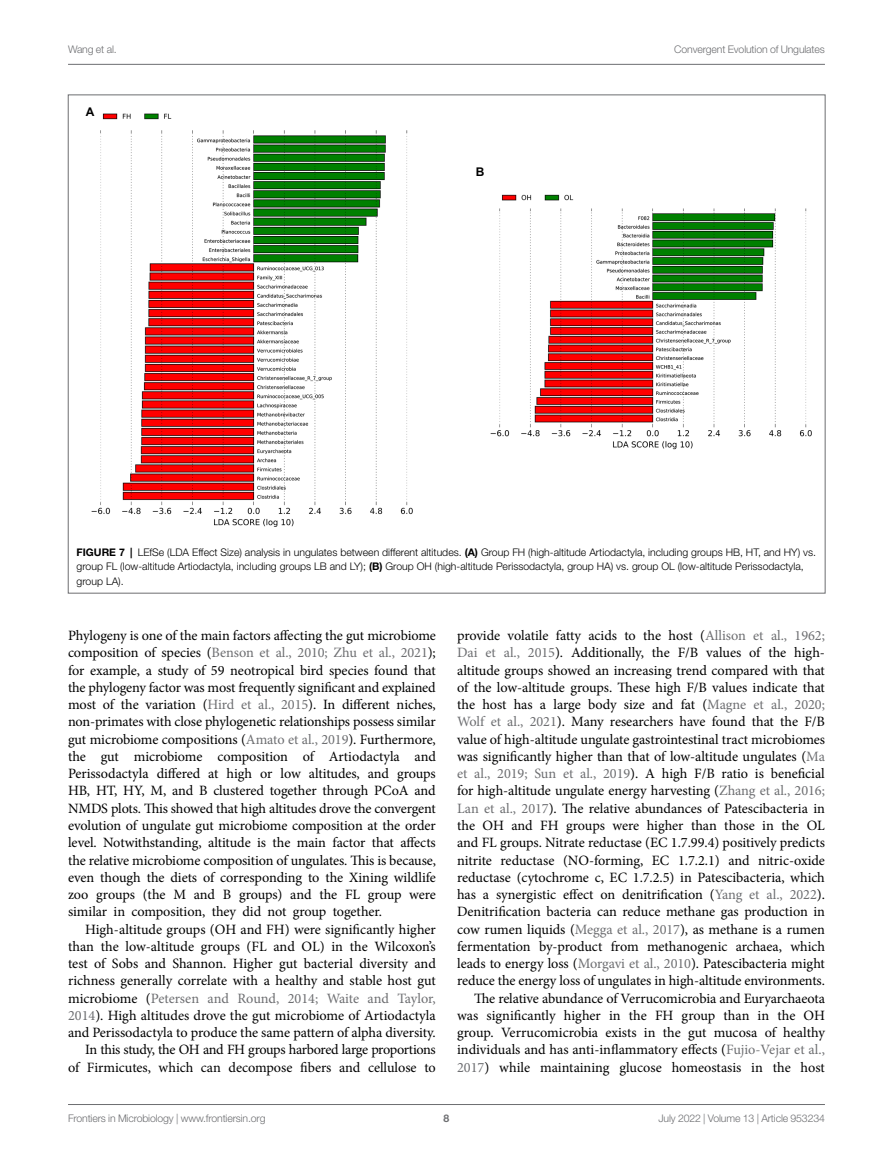
<style>
.page{position:relative;width:893px;height:1170px;background:#fff}
.page>*{position:absolute;margin:0;border:0;box-sizing:border-box;transform-origin:0 0}
.TEXT{font:14.25px/17.2px "Minion Pro";letter-spacing:-.01em;color:#000;text-align:justify}
.t1{font:700 12px "Arial";color:#000}
.FIG_LEG{font:300 10.5px/14.2px "Helvetica Neue LT Std";color:#000}
.t2{font:300 10.5px "Helvetica Neue LT Std";letter-spacing:-.015em;color:#6d6e71}
.t3{font:700 10.5px "Helvetica Neue LT Std";color:#6d6e71}
.s1{font-weight:700}
.s2{color:#6d6e71}
</style>
<div class="page">
<hr style="left:68px;top:64px;width:757px;height:1px;background:#6d6e71">
<hr style="left:68px;top:1104px;width:757px;height:1px;background:#6d6e71">
<img style="left:91px;top:113px;width:721px;height:414px">
<p class="t2" style="left:68px;top:42px;width:50px">Wang et al.</p>
<p class="t2" style="left:674px;top:42px;width:152px">Convergent Evolution of Ungulates</p>
<p class="t1" style="left:86px;top:104px;width:10px">A</p>
<p class="t1" style="left:476px;top:164px;width:10px">B</p>
<p class="FIG_LEG" style="left:77px;top:545px;width:741px"><span class="s1">FIGURE 7 |</span> LEfSe (LDA Effect Size) analysis in ungulates between different altitudes. <span class="s1">(A)</span> Group FH (high-altitude Artiodactyla, including groups HB, HT, and HY) vs. group FL (low-altitude Artiodactyla, including groups LB and LY); <span class="s1">(B)</span> Group OH (high-altitude Perissodactyla, group HA) vs. group OL (low-altitude Perissodactyla, group LA).</p>
<p class="TEXT" style="left:68px;top:627px;width:369px">Phylogeny is one of the main factors affecting the gut microbiome composition of species (<span class="s2">Benson et al., 2010; Zhu et al., 2021</span>); for example, a study of 59 neotropical bird species found that the phylogeny factor was most frequently significant and explained most of the variation (<span class="s2">Hird et al., 2015</span>). In different niches, non-primates with close phylogenetic relationships possess similar gut microbiome compositions (<span class="s2">Amato et al., 2019</span>). Furthermore, the gut microbiome composition of Artiodactyla and Perissodactyla differed at high or low altitudes, and groups HB, HT, HY, M, and B clustered together through PCoA and NMDS plots. This showed that high altitudes drove the convergent evolution of ungulate gut microbiome composition at the order level. Notwithstanding, altitude is the main factor that affects the relative microbiome composition of ungulates. This is because, even though the diets of corresponding to the Xining wildlife zoo groups (the M and B groups) and the FL group were similar in composition, they did not group together.</p>
<p class="TEXT" style="left:68px;top:920px;width:369px;text-indent:17px">High-altitude groups (OH and FH) were significantly higher than the low-altitude groups (FL and OL) in the Wilcoxon’s test of Sobs and Shannon. Higher gut bacterial diversity and richness generally correlate with a healthy and stable host gut microbiome (<span class="s2">Petersen and Round, 2014; Waite and Taylor, 2014</span>). High altitudes drove the gut microbiome of Artiodactyla and Perissodactyla to produce the same pattern of alpha diversity.</p>
<p class="TEXT" style="left:68px;top:1041px;width:369px;text-align:right">In this study, the OH and FH groups harbored large proportions<br>of Firmicutes, which can decompose fibers and cellulose to</p>
<p class="TEXT" style="left:457px;top:627px;width:369px">provide volatile fatty acids to the host (<span class="s2">Allison et al., 1962; Dai et al., 2015</span>). Additionally, the F/B values of the high&shy;altitude groups showed an increasing trend compared with that of the low-altitude groups. These high F/B values indicate that the host has a large body size and fat (<span class="s2">Magne et al., 2020; Wolf et al., 2021</span>). Many researchers have found that the F/B value of high-altitude ungulate gastrointestinal tract microbiomes was significantly higher than that of low-altitude ungulates (<span class="s2">Ma et al., 2019; Sun et al., 2019</span>). A high F/B ratio is beneficial for high-altitude ungulate energy harvesting (<span class="s2">Zhang et al., 2016; Lan et al., 2017</span>). The relative abundances of Patescibacteria in the OH and FH groups were higher than those in the OL and FL groups. Nitrate reductase (EC 1.7.99.4) positively predicts nitrite reductase (NO-forming, EC 1.7.2.1) and nitric-oxide reductase (cytochrome c, EC 1.7.2.5) in Patescibacteria, which has a synergistic effect on denitrification (<span class="s2">Yang et al., 2022</span>).<br>Denitrification bacteria can reduce methane gas production in cow rumen liquids (<span class="s2">Megga et al., 2017</span>), as methane is a rumen fermentation by-product from methanogenic archaea, which leads to energy loss (<span class="s2">Morgavi et al., 2010</span>). Patescibacteria might reduce the energy loss of ungulates in high-altitude environments.</p>
<p class="TEXT" style="left:457px;top:989px;width:369px;text-indent:17px">The relative abundance of Verrucomicrobia and Euryarchaeota was significantly higher in the FH group than in the OH group. Verrucomicrobia exists in the gut mucosa of healthy individuals and has anti-inflammatory effects (<span class="s2">Fujio-Vejar et al., 2017</span>) while maintaining glucose homeostasis in the host</p>
<p class="t2" style="left:68px;top:1111px;width:199px">Frontiers in Microbiology | www.frontiersin.org</p>
<p class="t3" style="left:444px;top:1111px;width:7px">8</p>
<p class="t2" style="left:658px;top:1111px;width:168px">July 2022 | Volume 13 | Article 953234</p>
</div>
